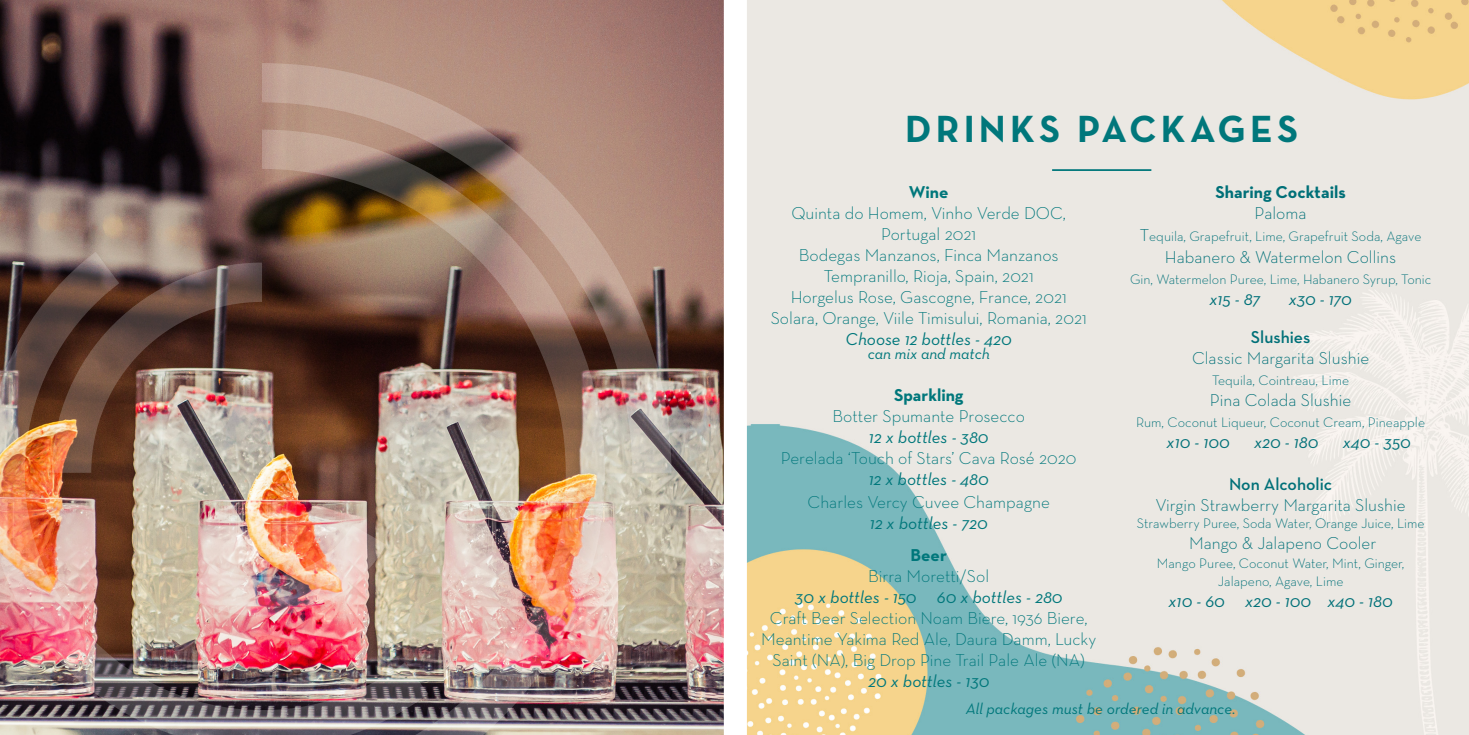
<style>
.page{position:relative;width:1469px;height:735px;background:#fff}
.page>*{position:absolute;margin:0;border:0;box-sizing:border-box;transform-origin:0 0}
.Page_Titile{font:700 38.5px "Neutra Text";letter-spacing:.11em;color:#00777b}
.Body_Copy{font:300 17.5px/21px "Neutra Text";color:#00777b;text-align:center}
.Body_Copy-2{font:300 17.5px "Neutra Text";color:#007078}
.Body_Copy-3{font:italic 17.5px/21px "Neutra Text";letter-spacing:-.005em;color:#00777b;text-align:center}
.Body_Copy-4{font:italic 17.5px "Neutra Text";color:#007078}
.Body_Copy-5{font:600 17.5px "Neutra Text";color:#007078}
.Body_Copy-6{font:700 17.5px "Neutra Text";color:#00777b}
.Body_Copy-7{font:700 17.5px "Neutra Text";color:#007078}
.Body_Copy-8{font:italic 15.75px "Neutra Text";color:#00777b}
.Body_Copy-9{font:300 14px/17.5px "Neutra Text";color:#007078;text-align:center}
.s1{font-weight:300;font-style:normal}
.s2{font-size:17.5px}
</style>
<div class="page">
<img style="left:0;top:0;width:1468px;height:734px">
<svg style="left:724px;top:0;width:23px;height:734px"></svg>
<hr style="left:1052px;top:169px;width:99px;height:2px;background:#00777b">
<svg style="left:262px;top:63px;width:409px;height:409px;background:#ad8d80"></svg>
<img style="left:262px;top:129px;width:343px;height:605px">
<img style="left:0;top:252px;width:428px;height:482px">
<img style="left:52px;top:262px;width:210px;height:210px">
<img style="left:190px;top:524px;width:196px;height:92px">
<p class="Page_Titile" style="left:905px;top:104px;width:394px">DRINKS PACKAGES</p>
<p class="Body_Copy-6" style="left:909px;top:181px;width:41px">Wine</p>
<p class="Body_Copy" style="left:791px;top:202px;width:276px">Quinta do Homem, Vinho Verde DOC,<br>Portugal 2021</p>
<p class="Body_Copy" style="left:799px;top:244px;width:261px">Bodegas Manzanos, Finca Manzanos<br>Tempranillo, Rioja, Spain, 2021</p>
<p class="Body_Copy" style="left:790px;top:286px;width:277px">Horgelus Rose, Gascogne, France, 2021</p>
<p class="Body_Copy" style="left:770px;top:307px;width:317px">Solara, Orange, Viile Timisului, Romania, 2021</p>
<p class="Body_Copy-3" style="left:845px;top:328px;width:168px">Choose 12 bottles - 420</p>
<p class="Body_Copy-8" style="left:867px;top:344px;width:124px">can mix and match</p>
<p class="Body_Copy-6" style="left:894px;top:384px;width:71px">Sparkling</p>
<p class="Body_Copy" style="left:832px;top:405px;width:194px">Botter Spumante Prosecco</p>
<p class="Body_Copy-3" style="left:869px;top:426px;width:121px">12 x bottles - 380</p>
<p class="Body_Copy" style="left:781px;top:447px;width:297px">Perelada ‘Touch of Stars’ Cava Rosé 2020</p>
<p class="Body_Copy-3" style="left:868px;top:468px;width:122px">12 x bottles - 480</p>
<p class="Body_Copy" style="left:807px;top:491px;width:244px">Charles Vercy Cuvee Champagne</p>
<p class="Body_Copy-3" style="left:869px;top:512px;width:119px">12 x bottles - 720</p>
<p class="Body_Copy-6" style="left:910px;top:543px;width:38px">Beer</p>
<p class="Body_Copy-3" style="left:795px;top:564px;width:269px"><span class="s1">Birra Moretti/Sol<br></span>30 x bottles - 150 60 x bottles - 280</p>
<p class="Body_Copy" style="left:761px;top:606px;width:336px">Craft Beer Selection Noam Biere, 1936 Biere,<br>Meantime Yakima Red Ale, Daura Damm, Lucky<br>Saint (NA), Big Drop Pine Trail Pale Ale (NA)</p>
<p class="Body_Copy-3" style="left:868px;top:669px;width:123px">20 x bottles - 130</p>
<p class="Body_Copy-7" style="left:1215px;top:181px;width:132px">Sharing Cocktails</p>
<p class="Body_Copy-2" style="left:1254px;top:203px;width:53px">Paloma</p>
<p class="Body_Copy-9" style="left:1139px;top:227px;width:283px"><span class="s2">T</span>equila, Grapefruit, Lime, Grapefruit Soda, Agave</p>
<p class="Body_Copy-2" style="left:1164px;top:246px;width:233px">Habanero &amp; Watermelon Collins</p>
<p class="Body_Copy-9" style="left:1130px;top:270px;width:303px">Gin, Watermelon Puree, Lime, Habanero Syrup, Tonic</p>
<p class="Body_Copy-4" style="left:1209px;top:288px;width:52px">x15 - 87</p>
<p class="Body_Copy-4" style="left:1288px;top:288px;width:65px">x30 - 170</p>
<p class="Body_Copy-5" style="left:1250px;top:326px;width:61px">Slushies</p>
<p class="Body_Copy-2" style="left:1192px;top:347px;width:179px">Classic Margarita Slushie</p>
<p class="Body_Copy-9" style="left:1212px;top:371px;width:138px">Tequila, Cointreau, Lime</p>
<p class="Body_Copy-2" style="left:1209px;top:389px;width:143px">Pina Colada Slushie</p>
<p class="Body_Copy-9" style="left:1136px;top:413px;width:290px">Rum, Coconut Liqueur, Coconut Cream, Pineapple</p>
<p class="Body_Copy-4" style="left:1166px;top:431px;width:65px">x10 - 100</p>
<p class="Body_Copy-4" style="left:1254px;top:431px;width:66px">x20 - 180</p>
<p class="Body_Copy-4" style="left:1342px;top:431px;width:70px">x40 - 350</p>
<p class="Body_Copy-5" style="left:1229px;top:473px;width:105px">Non Alcoholic</p>
<p class="Body_Copy-2" style="left:1155px;top:494px;width:251px">Virgin Strawberry Margarita Slushie</p>
<p class="Body_Copy-9" style="left:1136px;top:514px;width:289px">Strawberry Puree, Soda Water, Orange Juice, Lime</p>
<p class="Body_Copy-2" style="left:1189px;top:532px;width:189px">Mango &amp; Jalapeno Cooler</p>
<p class="Body_Copy-9" style="left:1156px;top:554px;width:249px">Mango Puree, Coconut Water, Mint, Ginger,<br>Jalapeno, Agave, Lime</p>
<p class="Body_Copy-4" style="left:1168px;top:590px;width:225px">x10 - 60 x20 - 100 x40 - 180</p>
<p class="Body_Copy-8" style="left:965px;top:699px;width:271px">All packages must be ordered in advance.</p>
</div>
